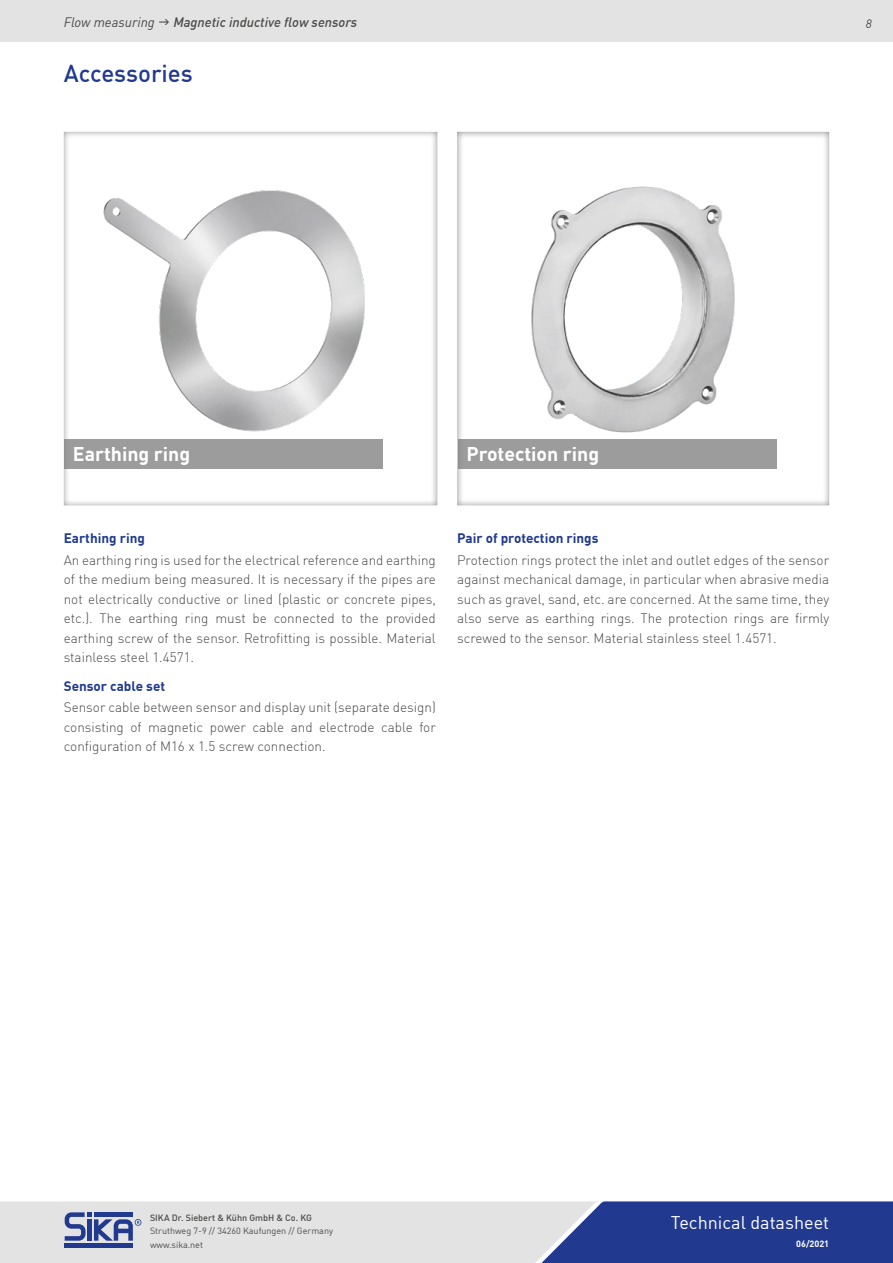
<style>
.page{position:relative;width:893px;height:1263px;background:#fff}
.page>*{position:absolute;margin:0;border:0;box-sizing:border-box;transform-origin:0 0}
.t1{font:500 24px "DIN Offc";color:#213a8f}
.t2{font:700 19.5px "DIN Offc";color:#fff}
.t3{font:18px "DIN Offc";color:#fff}
.t4{font:300 13.5px/19.5px "DIN Offc";color:#4a4a49;text-align:justify}
.t5{font:700 13.5px "DIN Offc";color:#213a8f}
.t6{font:italic 500 13.5px "DIN Offc";color:#4a4a49}
.t7{font:italic 13.5px "DIN Offc";color:#4a4a49}
.t8{font:italic 12px "DIN Offc";color:#4a4a49}
.t9{font:9px/13.5px "DIN Offc";color:#4a4a49}
.t10{font:500 9px "DIN Offc";color:#4a4a49}
.t11{font:700 9px "DIN Offc";color:#fff}
</style>
<div class="page">
<div style="left:0;top:0;width:893px;height:42px;background:#e3e3e3"></div>
<div style="left:0;top:1201px;width:513px;height:62px;background:#e3e3e3"></div>
<svg style="left:513px;top:1201px;width:380px;height:62px;background:#42569d"></svg>
<hr style="left:65px;top:1243px;width:68px;height:4px;background:#213a8f">
<svg style="left:65px;top:1212px;width:76px;height:29px;background:#7e8bb7"></svg>
<div style="left:51px;top:120px;width:400px;height:385px;background:#000;opacity:.5"></div>
<div style="left:444px;top:121px;width:398px;height:386px;background:#000;opacity:.5"></div>
<div style="left:64px;top:439px;width:319px;height:29px;background:#9c9c9c"></div>
<div style="left:458px;top:439px;width:319px;height:29px;background:#9c9c9c"></div>
<img style="left:100px;top:165px;width:278px;height:274px">
<img style="left:506px;top:168px;width:248px;height:271px">
<p class="t7" style="left:64px;top:14px;width:93px">Flow measuring</p>
<p class="t6" style="left:173px;top:14px;width:185px">Magnetic inductive flow sensors</p>
<p class="t8" style="left:866px;top:16px;width:7px">8</p>
<h1 class="t1" style="left:64px;top:58px;width:130px">Accessories</h1>
<h2 class="t2" style="left:73px;top:441px;width:119px">Earthing ring</h2>
<h2 class="t2" style="left:466px;top:441px;width:134px">Protection ring</h2>
<p class="t5" style="left:64px;top:529px;width:83px">Earthing ring</p>
<p class="t4" style="left:64px;top:550px;width:374px">An earthing ring is used for the electrical reference and earthing of the medium being measured. It is necessary if the pipes are not electrically conductive or lined (plastic or concrete pipes, etc.). The earthing ring must be connected to the provided earthing screw of the sensor. Retrofitting is possible. Material stainless steel 1.4571.</p>
<p class="t5" style="left:64px;top:677px;width:103px">Sensor cable set</p>
<p class="t4" style="left:64px;top:697px;width:374px">Sensor cable between sensor and display unit (separate design) consisting of magnetic power cable and electrode cable for configuration of M16 x 1.5 screw connection.</p>
<p class="t5" style="left:457px;top:529px;width:143px">Pair of protection rings</p>
<p class="t4" style="left:457px;top:550px;width:374px">Protection rings protect the inlet and outlet edges of the sensor against mechanical damage, in particular when abrasive media such as gravel, sand, etc. are concerned. At the same time, they also serve as earthing rings. The protection rings are firmly screwed to the sensor. Material stainless steel 1.4571.</p>
<p class="t10" style="left:150px;top:1211px;width:164px">SIKA Dr. Siebert &amp; Kühn GmbH &amp; Co. KG</p>
<p class="t9" style="left:150px;top:1224px;width:185px">Struthweg 7-9 // 34260 Kaufungen // Germany www.sika.net</p>
<h3 class="t3" style="left:671px;top:1211px;width:160px">Technical datasheet</h3>
<p class="t11" style="left:796px;top:1238px;width:34px">06/2021</p>
</div>
